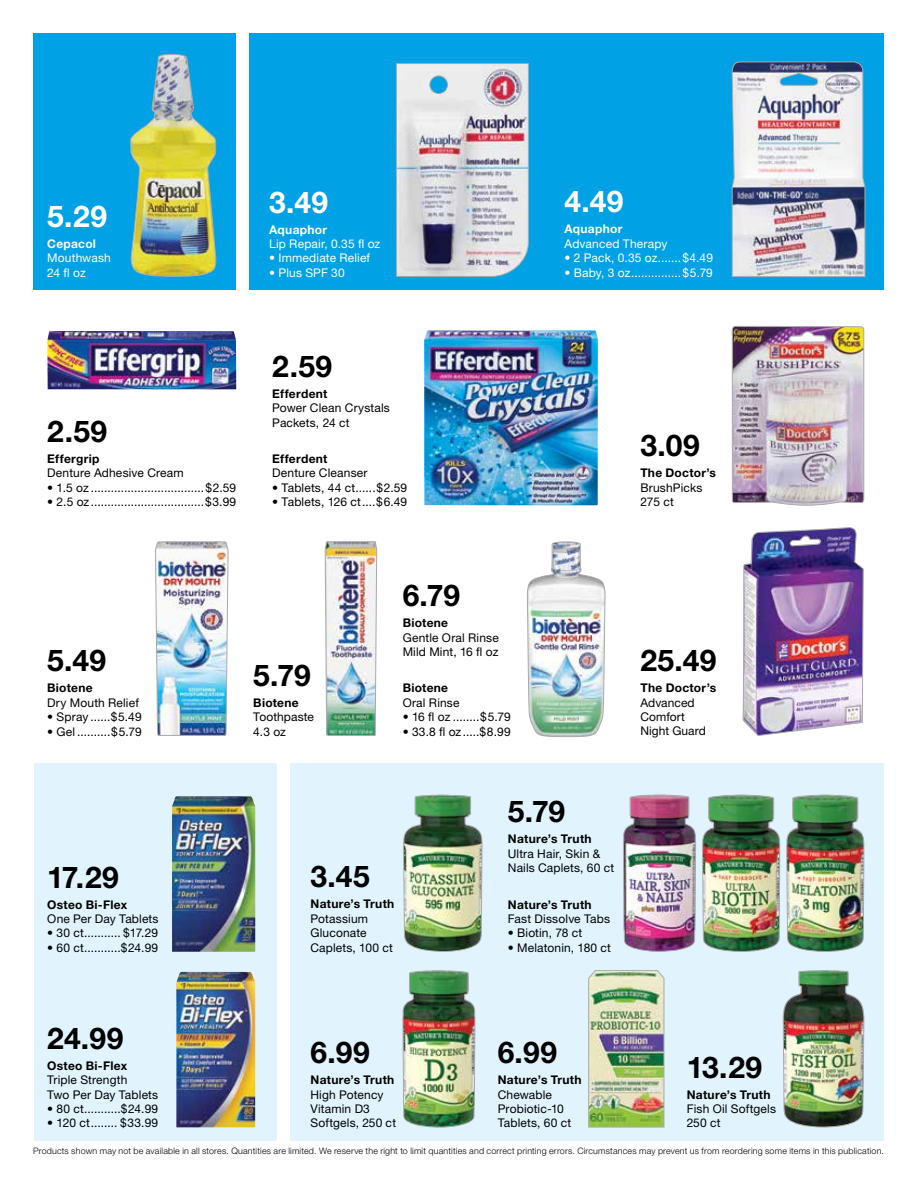
<style>
.page{position:relative;width:918px;height:1188px;background:#fff}
.page>*{position:absolute;margin:0;border:0;box-sizing:border-box;transform-origin:0 0}
.t1{font:700 30px "Helvetica Neue";letter-spacing:.01em;color:#000}
.t2{font:700 30px "Helvetica Neue";color:#fff}
.t3{font:12px/14.4px "Helvetica Neue";letter-spacing:.015em;color:#000}
.t4{font:700 12px "Helvetica Neue";letter-spacing:.025em;color:#000}
.t5{font:12px/14.4px "Helvetica Neue";letter-spacing:.01em;color:#fff}
.t6{font:700 12px "Helvetica Neue";letter-spacing:.02em;color:#fff}
.t7{font:300 8.85px "Helvetica Neue";letter-spacing:.025em;color:#000}
</style>
<div class="page">
<div style="left:34px;top:763px;width:243px;height:378px;background:#e1f4fd"></div>
<div style="left:290px;top:763px;width:594px;height:378px;background:#e1f4fd"></div>
<div style="left:250px;top:34px;width:634px;height:256px;background:#00a2e5"></div>
<div style="left:34px;top:34px;width:202px;height:256px;background:#00a2e5"></div>
<img style="left:403px;top:971px;width:72px;height:156px">
<img style="left:403px;top:795px;width:79px;height:157px">
<img style="left:702px;top:794px;width:162px;height:333px">
<img style="left:130px;top:54px;width:86px;height:223px">
<img style="left:743px;top:527px;width:120px;height:209px">
<img style="left:732px;top:326px;width:132px;height:179px">
<img style="left:47px;top:331px;width:189px;height:58px">
<img style="left:424px;top:330px;width:174px;height:175px">
<img style="left:732px;top:62px;width:133px;height:215px">
<img style="left:396px;top:63px;width:133px;height:214px">
<img style="left:172px;top:796px;width:83px;height:156px">
<img style="left:176px;top:972px;width:79px;height:155px">
<img style="left:155px;top:542px;width:73px;height:194px">
<img style="left:325px;top:542px;width:52px;height:194px">
<img style="left:527px;top:542px;width:169px;height:585px">
<h1 class="t2" style="left:47px;top:198px;width:61px">5.29</h1>
<p class="t6" style="left:47px;top:236px;width:50px">Cepacol</p>
<p class="t5" style="left:47px;top:251px;width:65px">Mouthwash<br>24 fl oz</p>
<h1 class="t1" style="left:47px;top:413px;width:62px">2.59</h1>
<p class="t4" style="left:47px;top:451px;width:54px">Effergrip</p>
<p class="t3" style="left:47px;top:466px;width:138px">Denture Adhesive Cream</p>
<p class="t3" style="left:47px;top:480px;width:191px">• 1.5 oz ..................................$2.59</p>
<p class="t3" style="left:47px;top:495px;width:191px">• 2.5 oz..................................$3.99</p>
<h1 class="t2" style="left:269px;top:183px;width:61px">3.49</h1>
<p class="t6" style="left:269px;top:222px;width:59px">Aquaphor</p>
<p class="t5" style="left:269px;top:236px;width:113px">Lip Repair, 0.35 fl oz</p>
<p class="t5" style="left:269px;top:251px;width:102px">• Immediate Relief</p>
<p class="t5" style="left:269px;top:265px;width:77px">• Plus SPF 30</p>
<h1 class="t1" style="left:272px;top:348px;width:62px">2.59</h1>
<p class="t4" style="left:272px;top:386px;width:57px">Efferdent</p>
<p class="t3" style="left:272px;top:401px;width:119px">Power Clean Crystals<br>Packets, 24 ct</p>
<p class="t4" style="left:272px;top:451px;width:57px">Efferdent</p>
<p class="t3" style="left:272px;top:466px;width:97px">Denture Cleanser</p>
<p class="t3" style="left:272px;top:480px;width:137px">• Tablets, 44 ct......$2.59</p>
<p class="t3" style="left:272px;top:495px;width:136px">• Tablets, 126 ct....$6.49</p>
<h1 class="t2" style="left:565px;top:183px;width:60px">4.49</h1>
<p class="t6" style="left:565px;top:222px;width:59px">Aquaphor</p>
<p class="t5" style="left:565px;top:236px;width:104px">Advanced Therapy</p>
<p class="t5" style="left:565px;top:251px;width:150px">• 2 Pack, 0.35 oz.......$4.49</p>
<p class="t5" style="left:565px;top:265px;width:150px">• Baby, 3 oz...............$5.79</p>
<h1 class="t1" style="left:640px;top:427px;width:61px">3.09</h1>
<p class="t4" style="left:640px;top:466px;width:77px">The Doctor’s</p>
<p class="t3" style="left:640px;top:480px;width:64px">BrushPicks<br>275 ct</p>
<h1 class="t1" style="left:47px;top:642px;width:60px">5.49</h1>
<p class="t4" style="left:47px;top:681px;width:47px">Biotene</p>
<p class="t3" style="left:47px;top:695px;width:93px">Dry Mouth Relief</p>
<p class="t3" style="left:47px;top:710px;width:96px">• Spray ......$5.49</p>
<p class="t3" style="left:47px;top:724px;width:96px">• Gel ..........$5.79</p>
<h1 class="t1" style="left:47px;top:858px;width:73px">17.29</h1>
<p class="t4" style="left:47px;top:897px;width:81px">Osteo Bi-Flex</p>
<p class="t3" style="left:47px;top:911px;width:113px">One Per Day Tablets</p>
<p class="t3" style="left:47px;top:926px;width:112px">• 30 ct........... $17.29</p>
<p class="t3" style="left:47px;top:940px;width:112px">• 60 ct...........$24.99</p>
<h1 class="t1" style="left:47px;top:1020px;width:78px">24.99</h1>
<p class="t4" style="left:47px;top:1058px;width:81px">Osteo Bi-Flex</p>
<p class="t3" style="left:47px;top:1073px;width:112px">Triple Strength<br>Two Per Day Tablets</p>
<p class="t3" style="left:47px;top:1101px;width:112px">• 80 ct...........$24.99</p>
<p class="t3" style="left:47px;top:1116px;width:112px">• 120 ct........ $33.99</p>
<h1 class="t1" style="left:253px;top:657px;width:59px">5.79</h1>
<p class="t4" style="left:253px;top:695px;width:47px">Biotene</p>
<p class="t3" style="left:253px;top:710px;width:62px">Toothpaste<br>4.3 oz</p>
<h1 class="t1" style="left:403px;top:577px;width:59px">6.79</h1>
<p class="t4" style="left:403px;top:615px;width:47px">Biotene</p>
<p class="t3" style="left:403px;top:630px;width:98px">Gentle Oral Rinse<br>Mild Mint, 16 fl oz</p>
<p class="t4" style="left:403px;top:681px;width:47px">Biotene</p>
<p class="t3" style="left:403px;top:695px;width:58px">Oral Rinse</p>
<p class="t3" style="left:403px;top:710px;width:109px">• 16 fl oz ........$5.79</p>
<p class="t3" style="left:403px;top:724px;width:109px">• 33.8 fl oz.....$8.99</p>
<h1 class="t1" style="left:310px;top:858px;width:61px">3.45</h1>
<p class="t4" style="left:310px;top:897px;width:85px">Nature’s Truth</p>
<p class="t3" style="left:310px;top:911px;width:84px">Potassium<br>Gluconate<br>Caplets, 100 ct</p>
<h1 class="t1" style="left:508px;top:793px;width:59px">5.79</h1>
<p class="t4" style="left:508px;top:832px;width:85px">Nature’s Truth</p>
<p class="t3" style="left:508px;top:846px;width:108px">Ultra Hair, Skin &amp;<br>Nails Caplets, 60 ct</p>
<p class="t4" style="left:508px;top:897px;width:85px">Nature’s Truth</p>
<p class="t3" style="left:508px;top:911px;width:104px">Fast Dissolve Tabs</p>
<p class="t3" style="left:508px;top:926px;width:76px">• Biotin, 78 ct</p>
<p class="t3" style="left:508px;top:940px;width:105px">• Melatonin, 180 ct</p>
<h1 class="t1" style="left:640px;top:642px;width:77px">25.49</h1>
<p class="t4" style="left:640px;top:680px;width:77px">The Doctor’s</p>
<p class="t3" style="left:640px;top:695px;width:67px">Advanced<br>Comfort<br>Night Guard</p>
<h1 class="t1" style="left:310px;top:1034px;width:61px">6.99</h1>
<p class="t4" style="left:310px;top:1072px;width:85px">Nature’s Truth</p>
<p class="t3" style="left:310px;top:1087px;width:87px">High Potency<br>Vitamin D3<br>Softgels, 250 ct</p>
<h1 class="t1" style="left:498px;top:1034px;width:61px">6.99</h1>
<p class="t4" style="left:498px;top:1072px;width:85px">Nature’s Truth</p>
<p class="t3" style="left:498px;top:1087px;width:75px">Chewable<br>Probiotic-10<br>Tablets, 60 ct</p>
<h1 class="t1" style="left:687px;top:1048px;width:77px">13.29</h1>
<p class="t4" style="left:687px;top:1087px;width:85px">Nature’s Truth</p>
<p class="t3" style="left:687px;top:1101px;width:91px">Fish Oil Softgels<br>250 ct</p>
<p class="t7" style="left:33px;top:1146px;width:852px">Products shown may not be available in all stores. Quantities are limited. We reserve the right to limit quantities and correct printing errors. Circumstances may prevent us from reordering some items in this publication.</p>
</div>
